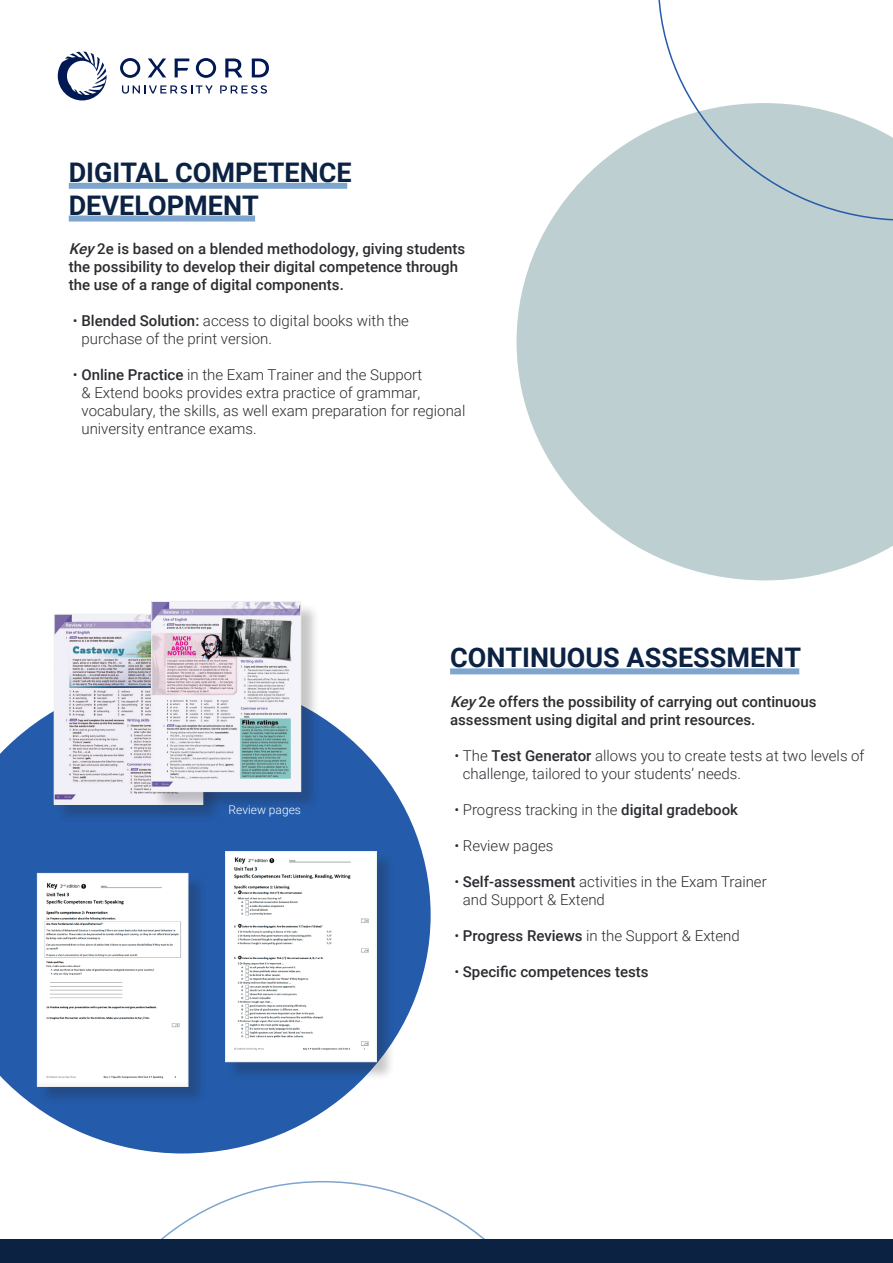
<style>
.page{position:relative;width:893px;height:1263px;background:#fff}
.page>*{position:absolute;margin:0;border:0;box-sizing:border-box;transform-origin:0 0}
.t1{font:700 27px/32.4px "Roboto";color:#0c2243}
.t2{font:300 15px/18px "Roboto";color:#2a2c30}
.t3{font:500 15px/18px "Roboto";color:#2a2c30}
.t4{font:300 12px "Roboto";color:#fff}
.s1{font-style:italic}
.s2{font-weight:500}
.s3{font-weight:300}
</style>
<div class="page">
<svg style="left:517px;top:126px;width:376px;height:454px;fill:#bdcfd1"></svg>
<svg style="left:658px;top:0;width:235px;height:221px"></svg>
<svg style="left:58px;top:52px;width:49px;height:48px"></svg>
<svg style="left:148px;top:59px;width:18px;height:18px"></svg>
<svg style="left:225px;top:59px;width:17px;height:18px"></svg>
<svg style="left:252px;top:59px;width:17px;height:18px"></svg>
<svg style="left:120px;top:58px;width:20px;height:20px"></svg>
<svg style="left:196px;top:58px;width:20px;height:20px"></svg>
<svg style="left:175px;top:59px;width:14px;height:18px"></svg>
<svg style="left:122px;top:85px;width:91px;height:9px"></svg>
<svg style="left:220px;top:85px;width:47px;height:9px"></svg>
<svg style="left:0;top:711px;width:431px;height:442px;fill:#245baa"></svg>
<svg style="left:161px;top:1181px;width:324px;height:58px"></svg>
<div style="left:69px;top:183px;width:278px;height:6px;background:#7ea5cd"></div>
<div style="left:450px;top:668px;width:349px;height:6px;background:#7ea5cd"></div>
<div style="left:69px;top:215px;width:186px;height:6px;background:#7ea5cd"></div>
<div style="left:56px;top:616px;width:166px;height:207px;background:#231f20;opacity:.25"></div>
<img style="left:56px;top:616px;width:98px;height:186px">
<div style="left:54px;top:614px;width:149px;height:190px;border:1px solid #edefed"></div>
<div style="left:154px;top:603px;width:166px;height:208px;background:#231f20;opacity:.25"></div>
<img style="left:154px;top:603px;width:145px;height:187px">
<div style="left:152px;top:601px;width:149px;height:191px;border:1px solid #edefed"></div>
<div style="left:39px;top:875px;width:168px;height:231px;background:#231f20;opacity:.25"></div>
<img style="left:39px;top:875px;width:147px;height:210px">
<div style="left:37px;top:873px;width:151px;height:214px;border:1px solid #edefed"></div>
<div style="left:227px;top:853px;width:168px;height:228px;background:#231f20;opacity:.25"></div>
<img style="left:227px;top:853px;width:147px;height:207px">
<div style="left:225px;top:851px;width:151px;height:211px;border:1px solid #edefed"></div>
<div style="left:0;top:1239px;width:893px;height:24px;background:#0c2243"></div>
<h1 class="t1" style="left:69px;top:155px;width:284px">DIGITAL COMPETENCE<br>DEVELOPMENT</h1>
<p class="t3" style="left:69px;top:239px;width:398px"><span class="s1">Key</span>2e is based on a blended methodology, giving students the possibility to develop their digital competence through the use of a range of digital components.</p>
<p class="t2" style="left:81px;top:311px;width:329px;text-indent:-8px">• <span class="s2">Blended Solution:</span> access to digital books with the purchase of the print version.</p>
<p class="t2" style="left:81px;top:365px;width:385px;text-indent:-8px">• <span class="s2">Online Practice</span> in the Exam Trainer and the Support<br>&amp; Extend books provides extra practice of grammar, vocabulary, the skills, as well exam preparation for regional university entrance exams.</p>
<p class="t4" style="left:229px;top:801px;width:74px">Review pages</p>
<h1 class="t1" style="left:450px;top:640px;width:352px">CONTINUOUS ASSESSMENT</h1>
<p class="t3" style="left:450px;top:692px;width:368px"><span class="s1">Key</span>2e offers the possibility of carrying out continuous assessment using digital and print resources.</p>
<p class="t2" style="left:463px;top:746px;width:403px;text-indent:-9px">• The <span class="s2">Test Generator</span> allows you to create tests at two levels of challenge, tailored to your students’ needs.</p>
<p class="t2" style="left:454px;top:800px;width:285px">• Progress tracking in the <span class="s2">digital gradebook</span></p>
<p class="t2" style="left:454px;top:836px;width:100px">• Review pages</p>
<p class="t2" style="left:463px;top:872px;width:305px;text-indent:-9px">• <span class="s2">Self-assessment</span> activities in the Exam Trainer and Support &amp; Extend</p>
<p class="t2" style="left:454px;top:926px;width:287px">• <span class="s2">Progress Reviews</span> in the Support &amp; Extend</p>
<p class="t3" style="left:454px;top:962px;width:196px"><span class="s3">•</span> Specific competences tests</p>
</div>
